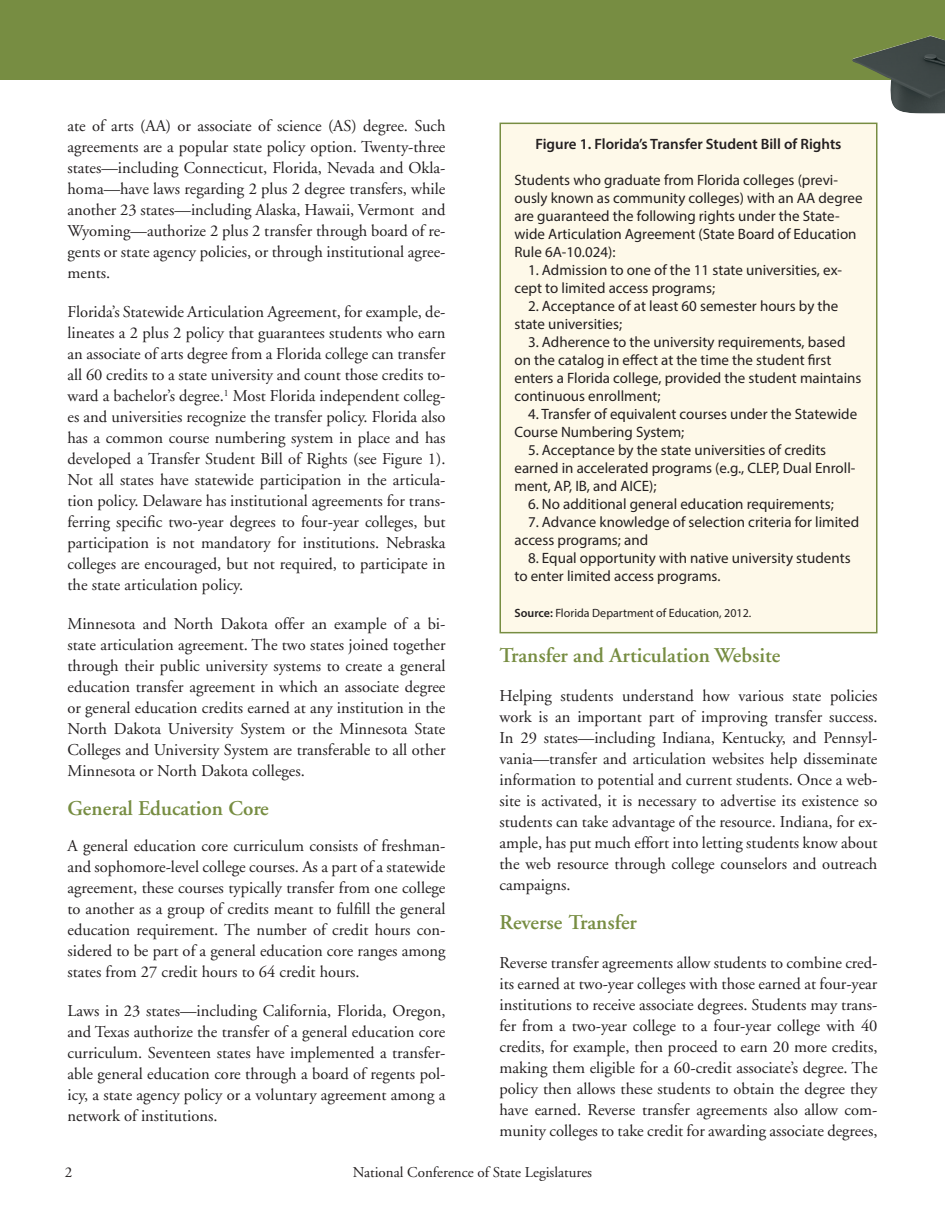
<style>
.page{position:relative;width:945px;height:1215px;background:#fff}
.page>*{position:absolute;margin:0;border:0;box-sizing:border-box;transform-origin:0 0}
.t1{font:600 21px "Adobe Garamond";color:#778d42}
.t2{font:16.5px/21px "Adobe Garamond";color:#231f20;text-align:justify}
.t3{font:15px/18px "Myriad Pro";color:#231f20}
.t4{font:600 15px "Myriad Pro";color:#231f20}
.t5{font:15px "Adobe Garamond";color:#231f20}
.t6{font:12px "Myriad Pro";color:#231f20}
.s1{font-weight:600}
</style>
<div class="page">
<div style="left:1px;top:1px;width:944px;height:79px;background:#778d42"></div>
<div style="left:500px;top:123px;width:377px;height:510px;background:#fef9e9"></div>
<div style="left:500px;top:123px;width:378px;height:510px;border:2px solid #778d42"></div>
<img style="left:852px;top:36px;width:93px;height:78px">
<p class="t2" style="left:68px;top:116px;width:380px">ate of arts (AA) or associate of science (AS) degree. Such agreements are a popular state policy option. Twenty-three states—including Connecticut, Florida, Nevada and Okla&shy;homa—have laws regarding 2 plus 2 degree transfers, while another 23 states—including Alaska, Hawaii, Vermont and Wyoming—authorize 2 plus 2 transfer through board of re&shy;gents or state agency policies, or through institutional agree&shy;ments.</p>
<p class="t2" style="left:68px;top:302px;width:380px">Florida’s Statewide Articulation Agreement, for example, de&shy;lineates a 2 plus 2 policy that guarantees students who earn an associate of arts degree from a Florida college can transfer all 60 credits to a state university and count those credits to&shy;ward a bachelor’s degree.<sup>1</sup> Most Florida independent colleg&shy;es and universities recognize the transfer policy. Florida also has a common course numbering system in place and has developed a Transfer Student Bill of Rights (see Figure 1).<br>Not all states have statewide participation in the articula&shy;tion policy. Delaware has institutional agreements for trans&shy;ferring specific two-year degrees to four-year colleges, but participation is not mandatory for institutions. Nebraska colleges are encouraged, but not required, to participate in the state articulation policy.</p>
<p class="t2" style="left:68px;top:614px;width:380px">Minnesota and North Dakota offer an example of a bi&shy;state articulation agreement. The two states joined together through their public university systems to create a general education transfer agreement in which an associate degree or general education credits earned at any institution in the North Dakota University System or the Minnesota State Colleges and University System are transferable to all other Minnesota or North Dakota colleges.</p>
<p class="t1" style="left:68px;top:797px;width:203px">General Education Core</p>
<p class="t2" style="left:68px;top:836px;width:380px">A general education core curriculum consists of freshman&shy;and sophomore-level college courses. As a part of a statewide agreement, these courses typically transfer from one college to another as a group of credits meant to fulfill the general education requirement. The number of credit hours con&shy;sidered to be part of a general education core ranges among states from 27 credit hours to 64 credit hours.</p>
<p class="t2" style="left:68px;top:1001px;width:380px">Laws in 23 states—including California, Florida, Oregon, and Texas authorize the transfer of a general education core curriculum. Seventeen states have implemented a transfer&shy;able general education core through a board of regents pol&shy;icy, a state agency policy or a voluntary agreement among a network of institutions.</p>
<p class="t4" style="left:535px;top:134px;width:308px">Figure 1. Florida’s Transfer Student Bill of Rights</p>
<p class="t3" style="left:514px;top:171px;width:350px">Students who graduate from Florida colleges (previ&shy;ously known as community colleges) with an AA degree are guaranteed the following rights under the State&shy;wide Articulation Agreement (State Board of Education Rule 6A-10.024):</p>
<p class="t3" style="left:514px;top:261px;width:329px;text-indent:14px">1. Admission to one of the 11 state universities, ex&shy;cept to limited access programs;</p>
<p class="t3" style="left:514px;top:297px;width:325px;text-indent:14px">2. Acceptance of at least 60 semester hours by the state universities;</p>
<p class="t3" style="left:514px;top:333px;width:349px;text-indent:14px">3. Adherence to the university requirements, based on the catalog in effect at the time the student first enters a Florida college, provided the student maintains continuous enrollment;</p>
<p class="t3" style="left:514px;top:405px;width:344px;text-indent:14px">4. Transfer of equivalent courses under the Statewide<br>Course Numbering System;</p>
<p class="t3" style="left:514px;top:441px;width:343px;text-indent:14px">5. Acceptance by the state universities of credits earned in accelerated programs (e.g., CLEP, Dual Enroll&shy;ment, AP, IB, and AICE);</p>
<p class="t3" style="left:528px;top:495px;width:307px">6. No additional general education requirements;</p>
<p class="t3" style="left:514px;top:513px;width:346px;text-indent:14px">7. Advance knowledge of selection criteria for limited access programs; and</p>
<p class="t3" style="left:514px;top:549px;width:338px;text-indent:14px">8. Equal opportunity with native university students to enter limited access programs.</p>
<p class="t6" style="left:514px;top:605px;width:238px"><span class="s1">Source:</span> Florida Department of Education, 2012.</p>
<p class="t1" style="left:500px;top:644px;width:282px">Transfer and Articulation Website</p>
<p class="t2" style="left:500px;top:686px;width:380px">Helping students understand how various state policies work is an important part of improving transfer success.<br>In 29 states—including Indiana, Kentucky, and Pennsyl&shy;vania—transfer and articulation websites help disseminate information to potential and current students. Once a web&shy;site is activated, it is necessary to advertise its existence so students can take advantage of the resource. Indiana, for ex&shy;ample, has put much effort into letting students know about the web resource through college counselors and outreach campaigns.</p>
<p class="t1" style="left:500px;top:911px;width:139px">Reverse Transfer</p>
<p class="t2" style="left:500px;top:953px;width:380px">Reverse transfer agreements allow students to combine cred&shy;its earned at two-year colleges with those earned at four-year institutions to receive associate degrees. Students may trans&shy;fer from a two-year college to a four-year college with 40 credits, for example, then proceed to earn 20 more credits, making them eligible for a 60-credit associate’s degree. The policy then allows these students to obtain the degree they have earned. Reverse transfer agreements also allow com&shy;munity colleges to take credit for awarding associate degrees,</p>
<p class="t5" style="left:65px;top:1165px;width:9px">2</p>
<p class="t5" style="left:353px;top:1165px;width:241px">National Conference of State Legislatures</p>
</div>
